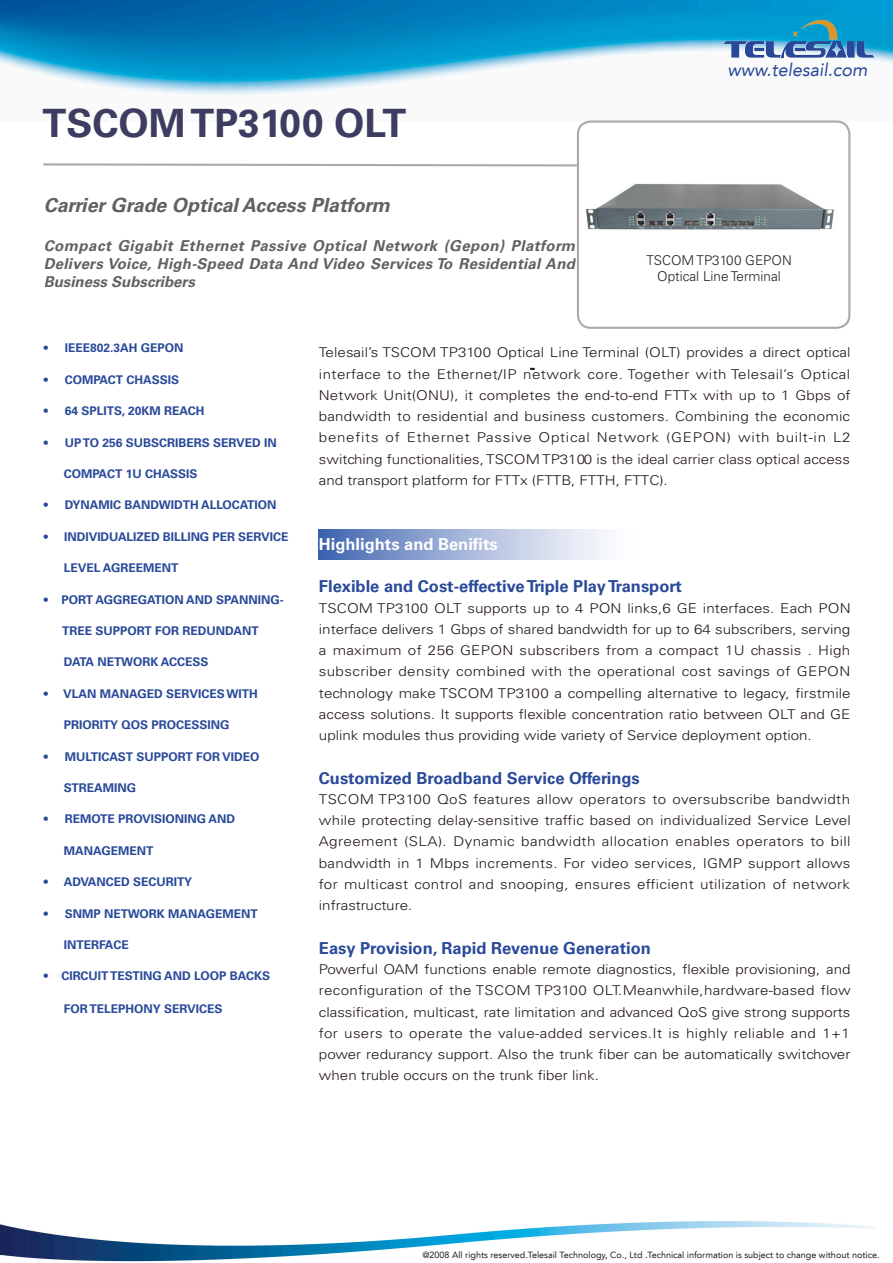
<style>
.page{position:relative;width:893px;height:1263px;background:#fff}
.page>*{position:absolute;margin:0;border:0;box-sizing:border-box;transform-origin:0 0}
.t1{font:700 39px "Univers LT Std";color:#3d3d62}
.t2{font:italic 700 19.5px "Univers LT Std";color:#616164}
.t3{font:italic 18px "Avenir LT";color:#294999}
.t4{font:700 16.5px "Univers LT Std";color:#294999}
.t5{font:700 16.5px "Univers LT Std";color:#fff}
.t6{font:italic 700 15px/18px "Univers LT Std";letter-spacing:.02em;color:#616164;text-align:justify}
.t7{font:300 13.5px/21.3px "Univers LT Std";color:#221815;text-align:justify;scale:1.12 1}
.t8{font:300 13.5px/16.2px "Univers LT Std";color:#231f20;text-align:center}
.t9{font:700 12px "Univers LT Std";color:#294999}
.t10{font:9px "Avenir LT";color:#231f20}
</style>
<div class="page">
<img style="left:319px;top:529px;width:285px;height:31px">
<img style="left:0;top:0;width:893px;height:95px">
<img style="left:721px;top:13px;width:161px;height:48px">
<svg style="left:43px;top:163px;width:534px;height:4px"></svg>
<div style="left:577px;top:120px;width:273px;height:209px;border:2px solid #aaaaab;border-radius:13px"></div>
<img style="left:586px;top:183px;width:248px;height:47px">
<img style="left:0;top:1221px;width:876px;height:41px">
<p class="t1" style="left:43px;top:100px;width:365px">TSCOM TP3100 OLT</p>
<p class="t2" style="left:44px;top:194px;width:348px">Carrier Grade Optical Access Platform</p>
<p class="t6" style="left:44px;top:237px;width:533px">Compact Gigabit Ethernet Passive Optical Network (Gepon) Platform Delivers Voice, High-Speed Data And Video Services To Residential And Business Subscribers</p>
<p class="t3" style="left:727px;top:59px;width:142px">www.telesail.com</p>
<p class="t8" style="left:646px;top:252px;width:147px">TSCOM TP3100 GEPON<br>Optical Line Terminal</p>
<p class="t9" style="left:44px;top:341px;width:141px">• IEEE802.3AH GEPON</p>
<p class="t9" style="left:44px;top:372px;width:137px">• COMPACT CHASSIS</p>
<p class="t9" style="left:44px;top:404px;width:162px">• 64 SPLITS, 20KM REACH</p>
<p class="t9" style="left:44px;top:435px;width:234px">• UP TO 256 SUBSCRIBERS SERVED IN</p>
<p class="t9" style="left:64px;top:467px;width:135px">COMPACT 1U CHASSIS</p>
<p class="t9" style="left:44px;top:498px;width:234px">• DYNAMIC BANDWIDTH ALLOCATION</p>
<p class="t9" style="left:44px;top:529px;width:246px">• INDIVIDUALIZED BILLING PER SERVICE</p>
<p class="t9" style="left:64px;top:561px;width:116px">LEVEL AGREEMENT</p>
<p class="t9" style="left:44px;top:592px;width:241px">• PORT AGGREGATION AND SPANNING-</p>
<p class="t9" style="left:62px;top:624px;width:198px">TREE SUPPORT FOR REDUNDANT</p>
<p class="t9" style="left:64px;top:655px;width:146px">DATA NETWORK ACCESS</p>
<p class="t9" style="left:44px;top:686px;width:216px">• VLAN MANAGED SERVICES WITH</p>
<p class="t9" style="left:64px;top:718px;width:167px">PRIORITY QOS PROCESSING</p>
<p class="t9" style="left:44px;top:749px;width:217px">• MULTICAST SUPPORT FOR VIDEO</p>
<p class="t9" style="left:64px;top:781px;width:74px">STREAMING</p>
<p class="t9" style="left:44px;top:812px;width:193px">• REMOTE PROVISIONING AND</p>
<p class="t9" style="left:64px;top:843px;width:91px">MANAGEMENT</p>
<p class="t9" style="left:44px;top:875px;width:150px">• ADVANCED SECURITY</p>
<p class="t9" style="left:44px;top:906px;width:216px">• SNMP NETWORK MANAGEMENT</p>
<p class="t9" style="left:64px;top:938px;width:66px">INTERFACE</p>
<p class="t9" style="left:44px;top:969px;width:228px">• CIRCUIT TESTING AND LOOP BACKS</p>
<p class="t9" style="left:64px;top:1002px;width:160px">FOR TELEPHONY SERVICES</p>
<p class="t7" style="left:319px;top:342px;width:476px">Telesail’s TSCOM TP3100 Optical Line Terminal (OLT) provides a direct optical interface to the Ethernet/IP network core. Together with Telesail’s Optical Network Unit(ONU), it completes the end-to-end FTTx with up to 1 Gbps of bandwidth to residential and business customers. Combining the economic benefits of Ethernet Passive Optical Network (GEPON) with built-in L2 switching functionalities, TSCOM TP3100 is the ideal carrier class optical access and transport platform for FTTx (FTTB, FTTH, FTTC).</p>
<p class="t5" style="left:319px;top:534px;width:180px">Highlights and Benifits</p>
<p class="t4" style="left:319px;top:577px;width:364px">Flexible and Cost-effective Triple Play Transport</p>
<p class="t7" style="left:319px;top:597px;width:476px">TSCOM TP3100 OLT supports up to 4 PON links,6 GE interfaces. Each PON interface delivers 1 Gbps of shared bandwidth for up to 64 subscribers, serving a maximum of 256 GEPON subscribers from a compact 1U chassis . High subscriber density combined with the operational cost savings of GEPON technology make TSCOM TP3100 a compelling alternative to legacy, firstmile access solutions. It supports flexible concentration ratio between OLT and GE uplink modules thus providing wide variety of Service deployment option.</p>
<p class="t4" style="left:319px;top:768px;width:322px">Customized Broadband Service Offerings</p>
<p class="t7" style="left:319px;top:788px;width:476px">TSCOM TP3100 QoS features allow operators to oversubscribe bandwidth while protecting delay-sensitive traffic based on individualized Service Level Agreement (SLA). Dynamic bandwidth allocation enables operators to bill bandwidth in 1 Mbps increments. For video services, IGMP support allows for multicast control and snooping, ensures efficient utilization of network infrastructure.</p>
<p class="t4" style="left:319px;top:938px;width:333px">Easy Provision, Rapid Revenue Generation</p>
<p class="t7" style="left:319px;top:958px;width:476px">Powerful OAM functions enable remote diagnostics, flexible provisioning, and reconfiguration of the TSCOM TP3100 OLT.Meanwhile,hardware-based flow classification, multicast, rate limitation and advanced QoS give strong supports for users to operate the value-added services.It is highly reliable and 1+1 power redurancy support. Also the trunk fiber can be automatically switchover when truble occurs on the trunk fiber link.</p>
<p class="t10" style="left:422px;top:1249px;width:459px">@2008 All rights reserved.Telesail Technology, Co., Ltd .Technical information is subject to change without notice.</p>
</div>
